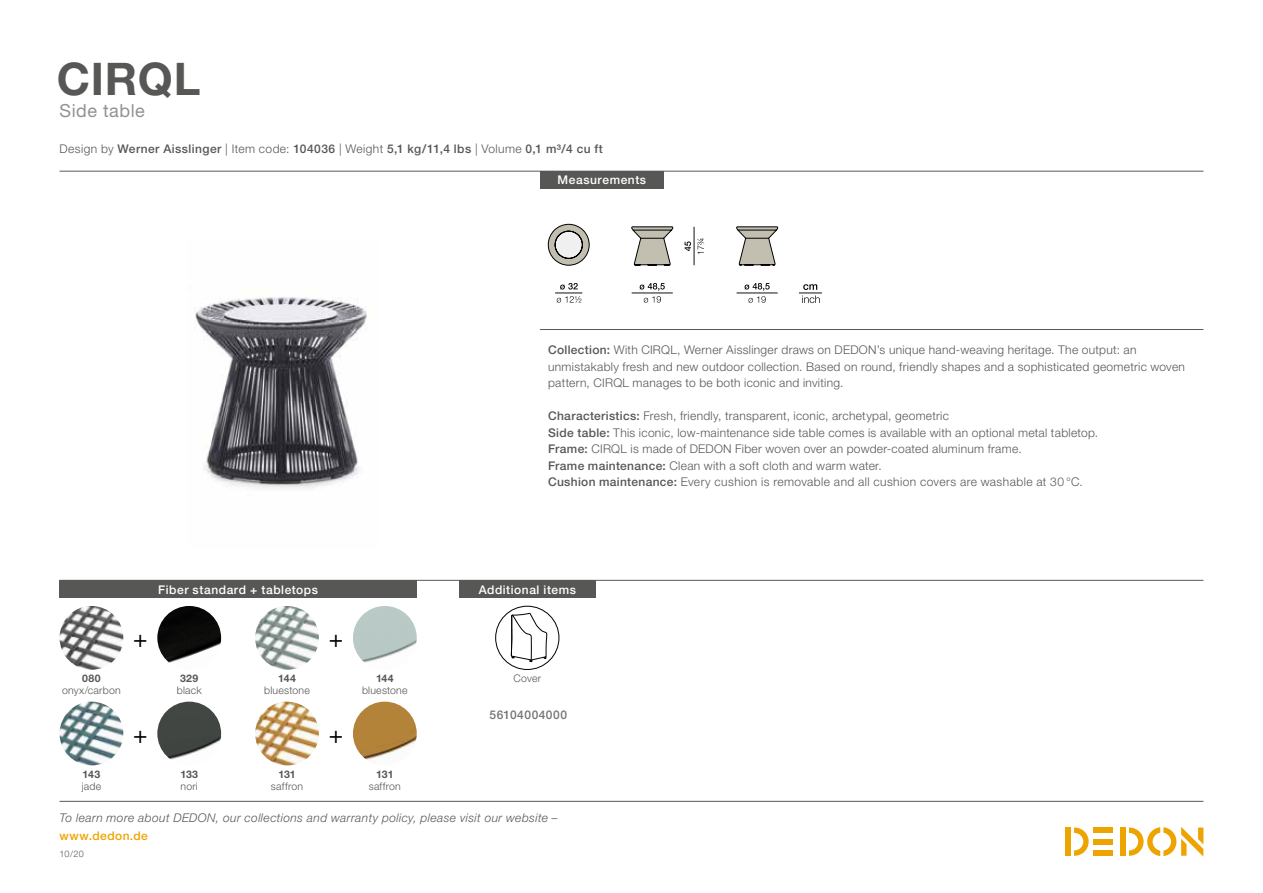
<style>
.page{position:relative;width:1263px;height:893px;background:#fff}
.page>*{position:absolute;margin:0;border:0;box-sizing:border-box;transform-origin:0 0}
.t1{font:700 45px "Helvetica Neue LT";letter-spacing:.015em;color:#575756}
.t2{font:24px "Helvetica Neue LT";color:#000}
.t3{font:18px "Helvetica Neue LT";letter-spacing:.025em;color:#939192}
.t4{font:300 12px/16.5px "Helvetica Neue LT";letter-spacing:.025em;color:#575756}
.t5{font:500 12px "Helvetica Neue LT";letter-spacing:.035em;color:#575756}
.t6{font:italic 300 12px "Helvetica Neue LT";letter-spacing:.035em;color:#575756}
.t7{font:500 12px "Helvetica Neue LT";letter-spacing:.045em;color:#fff}
.t8{font:500 12px "Helvetica Neue LT";letter-spacing:.035em;color:#eea400}
.t9{font:500 12px "Helvetica Neue LT";letter-spacing:.04em;color:#757375}
.t10{font:300 10.5px "Helvetica Neue LT";letter-spacing:.02em;color:#575756}
.t11{font:700 10.5px "Helvetica Neue LT";letter-spacing:.015em;color:#575756}
.t12{font:300 9px "Helvetica Neue LT";color:#575756}
.s1{font-weight:300}
.s2{font-weight:500}
</style>
<div class="page">
<div style="left:1120px;top:827px;width:5px;height:29px;background:#eea400"></div>
<div style="left:1094px;top:827px;width:19px;height:6px;background:#eea400"></div>
<div style="left:1094px;top:850px;width:19px;height:6px;background:#eea400"></div>
<div style="left:1094px;top:839px;width:19px;height:5px;background:#eea400"></div>
<svg style="left:1074px;top:827px;width:15px;height:29px"></svg>
<div style="left:1065px;top:827px;width:6px;height:29px;background:#eea400"></div>
<svg style="left:1129px;top:827px;width:74px;height:29px"></svg>
<hr style="left:60px;top:801px;width:1143px;height:1px;background:#59595b">
<hr style="left:60px;top:580px;width:1143px;height:1px;background:#59595b">
<hr style="left:60px;top:171px;width:1143px;height:1px;background:#59595b">
<hr style="left:540px;top:329px;width:663px;height:1px;background:#59595b">
<div style="left:540px;top:171px;width:124px;height:17px;background:#575756"></div>
<div style="left:459px;top:580px;width:136px;height:17px;background:#575756"></div>
<div style="left:495px;top:606px;width:64px;height:64px;border:1px solid #000;border-radius:50%"></div>
<svg style="left:511px;top:613px;width:36px;height:49px"></svg>
<img style="left:60px;top:606px;width:63px;height:64px;border-radius:32px">
<img style="left:60px;top:702px;width:63px;height:63px;border-radius:32px">
<img style="left:255px;top:606px;width:64px;height:64px;border-radius:32px">
<img style="left:255px;top:702px;width:64px;height:63px;border-radius:32px">
<img style="left:195px;top:297px;width:172px;height:191px">
<img style="left:353px;top:702px;width:64px;height:63px;border-radius:32px">
<img style="left:157px;top:702px;width:64px;height:63px;border-radius:32px">
<img style="left:353px;top:606px;width:64px;height:64px;border-radius:32px">
<img style="left:157px;top:606px;width:64px;height:64px;border-radius:32px">
<div style="left:60px;top:580px;width:357px;height:17px;background:#575756"></div>
<svg style="left:799px;top:284px;width:23px;height:19px"></svg>
<svg style="left:744px;top:283px;width:26px;height:20px"></svg>
<hr style="left:736px;top:293px;width:42px;height:1px;background:#121212">
<hr style="left:694px;top:227px;width:1px;height:38px;background:#121212">
<svg style="left:685px;top:241px;width:6px;height:10px"></svg>
<svg style="left:697px;top:238px;width:7px;height:16px"></svg>
<svg style="left:640px;top:283px;width:25px;height:20px"></svg>
<hr style="left:632px;top:293px;width:41px;height:1px;background:#121212">
<svg style="left:555px;top:283px;width:27px;height:20px"></svg>
<svg style="left:736px;top:227px;width:42px;height:39px"></svg>
<svg style="left:631px;top:226px;width:42px;height:40px"></svg>
<svg style="left:548px;top:224px;width:41px;height:41px"></svg>
<h1 class="t1" style="left:57px;top:51px;width:145px">CIRQL</h1>
<h3 class="t3" style="left:60px;top:100px;width:87px">Side table</h3>
<p class="t5" style="left:60px;top:142px;width:545px"><span class="s1">Design by</span> Werner Aisslinger <span class="s1">| Item code:</span> 104036 <span class="s1">| Weight</span> 5,1 kg/11,4 lbs <span class="s1">| Volume</span> 0,1 m³/4 cu ft</p>
<p class="t7" style="left:558px;top:173px;width:90px">Measurements</p>
<p class="t7" style="left:158px;top:582px;width:161px">Fiber standard + tabletops</p>
<p class="t11" style="left:82px;top:672px;width:20px">080</p>
<p class="t10" style="left:62px;top:684px;width:60px">onyx/carbon</p>
<p class="t11" style="left:83px;top:768px;width:19px">143</p>
<p class="t10" style="left:82px;top:780px;width:21px">jade</p>
<h2 class="t2" style="left:133px;top:624px;width:16px">+</h2>
<h2 class="t2" style="left:133px;top:720px;width:16px">+</h2>
<p class="t11" style="left:180px;top:672px;width:20px">329</p>
<p class="t10" style="left:177px;top:684px;width:26px">black</p>
<p class="t11" style="left:180px;top:768px;width:19px">133</p>
<p class="t10" style="left:181px;top:780px;width:19px">nori</p>
<p class="t11" style="left:278px;top:672px;width:19px">144</p>
<p class="t10" style="left:264px;top:684px;width:47px">bluestone</p>
<p class="t11" style="left:278px;top:768px;width:19px">131</p>
<p class="t10" style="left:271px;top:780px;width:34px">saffron</p>
<h2 class="t2" style="left:329px;top:624px;width:16px">+</h2>
<h2 class="t2" style="left:329px;top:720px;width:16px">+</h2>
<p class="t11" style="left:376px;top:672px;width:19px">144</p>
<p class="t10" style="left:362px;top:684px;width:47px">bluestone</p>
<p class="t11" style="left:376px;top:768px;width:19px">131</p>
<p class="t10" style="left:369px;top:780px;width:34px">saffron</p>
<p class="t4" style="left:548px;top:342px;width:638px"><span class="s2">Collection:</span> With CIRQL, Werner Aisslinger draws on DEDON’s unique hand-weaving heritage. The output: an unmistakably fresh and new outdoor collection. Based on round, friendly shapes and a sophisticated geometric woven pattern, CIRQL manages to be both iconic and inviting.</p>
<p class="t4" style="left:548px;top:408px;width:551px"><span class="s2">Characteristics:</span> Fresh, friendly, transparent, iconic, archetypal, geometric<br><span class="s2">Side table:</span> This iconic, low-maintenance side table comes is available with an optional metal tabletop.<br><span class="s2">Frame:</span> CIRQL is made of DEDON Fiber woven over an powder-coated aluminum frame.<br><span class="s2">Frame maintenance:</span> Clean with a soft cloth and warm water.<br><span class="s2">Cushion maintenance:</span> Every cushion is removable and all cushion covers are washable at 30 °C.</p>
<p class="t7" style="left:479px;top:582px;width:99px">Additional items</p>
<p class="t10" style="left:514px;top:672px;width:29px">Cover</p>
<p class="t9" style="left:489px;top:708px;width:79px">56104004000</p>
<p class="t6" style="left:60px;top:811px;width:500px">To learn more about DEDON, our collections and warranty policy, please visit our website –</p>
<p class="t8" style="left:60px;top:829px;width:90px">www.dedon.de</p>
<p class="t12" style="left:60px;top:848px;width:26px">10/20</p>
</div>
